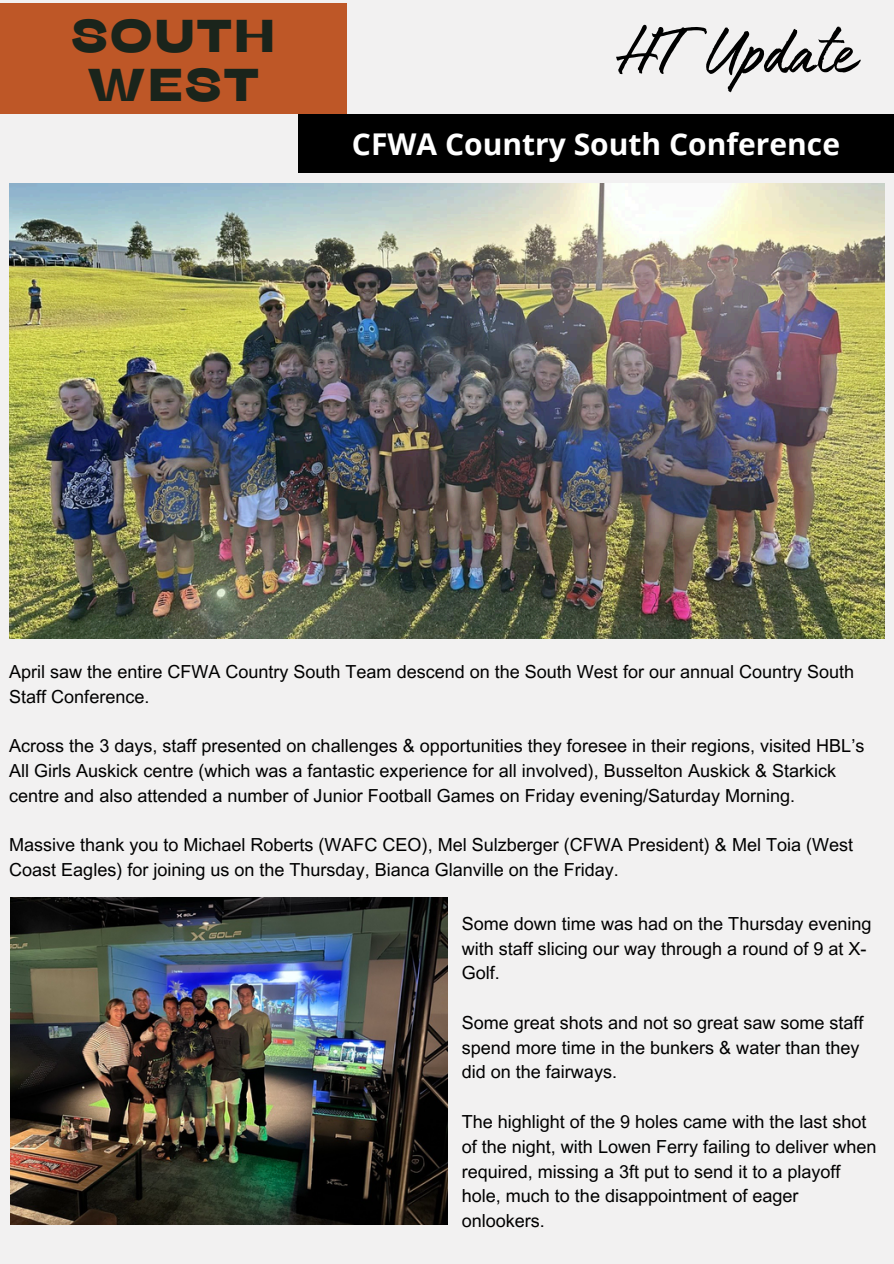
<style>
.page{position:relative;width:894px;height:1264px;background:#fff}
.page>*{position:absolute;margin:0;border:0;box-sizing:border-box;transform-origin:0 0}
.t1{font:74.25px "Authenia Solid";color:#000}
.t2{font:700 46.05px/48.3px "Stinger Wide";letter-spacing:.06em;color:#1a241b;text-align:center}
.t3{font:700 30px "Open Sans";color:#fff}
.t4{font:18px/24.8px "Arial MT Pro";color:#000}
</style>
<div class="page">
<div style="left:0;top:0;width:893px;height:1263px;background:#f2f1f1"></div>
<img style="left:9px;top:184px;width:874px;height:454px">
<div style="left:298px;top:114px;width:595px;height:59px;background:#000"></div>
<div style="left:0;top:4px;width:346px;height:110px;background:#be5727"></div>
<img style="left:10px;top:897px;width:437px;height:327px">
<p class="t2" style="left:71px;top:10px;width:205px">SOUTH<br>WEST</p>
<p class="t1" style="left:619px;top:13px;width:235px">HT Update</p>
<h1 class="t3" style="left:352px;top:122px;width:489px">CFWA Country South Conference</h1>
<p class="t4" style="left:9px;top:661px;width:846px">April saw the entire CFWA Country South Team descend on the South West for our annual Country South<br>Staff Conference.</p>
<p class="t4" style="left:9px;top:735px;width:856px">Across the 3 days, staff presented on challenges &amp; opportunities they foresee in their regions, visited HBL’s<br>All Girls Auskick centre (which was a fantastic experience for all involved), Busselton Auskick &amp; Starkick centre and also attended a number of Junior Football Games on Friday evening/Saturday Morning.</p>
<p class="t4" style="left:9px;top:834px;width:845px">Massive thank you to Michael Roberts (WAFC CEO), Mel Sulzberger (CFWA President) &amp; Mel Toia (West<br>Coast Eagles) for joining us on the Thursday, Bianca Glanville on the Friday.</p>
<p class="t4" style="left:461px;top:913px;width:411px">Some down time was had on the Thursday evening with staff slicing our way through a round of 9 at X-<br>Golf.</p>
<p class="t4" style="left:461px;top:1012px;width:403px">Some great shots and not so great saw some staff spend more time in the bunkers &amp; water than they did on the fairways.</p>
<p class="t4" style="left:461px;top:1111px;width:416px">The highlight of the 9 holes came with the last shot of the night, with Lowen Ferry failing to deliver when required, missing a 3ft put to send it to a playoff hole, much to the disappointment of eager onlookers.</p>
</div>
